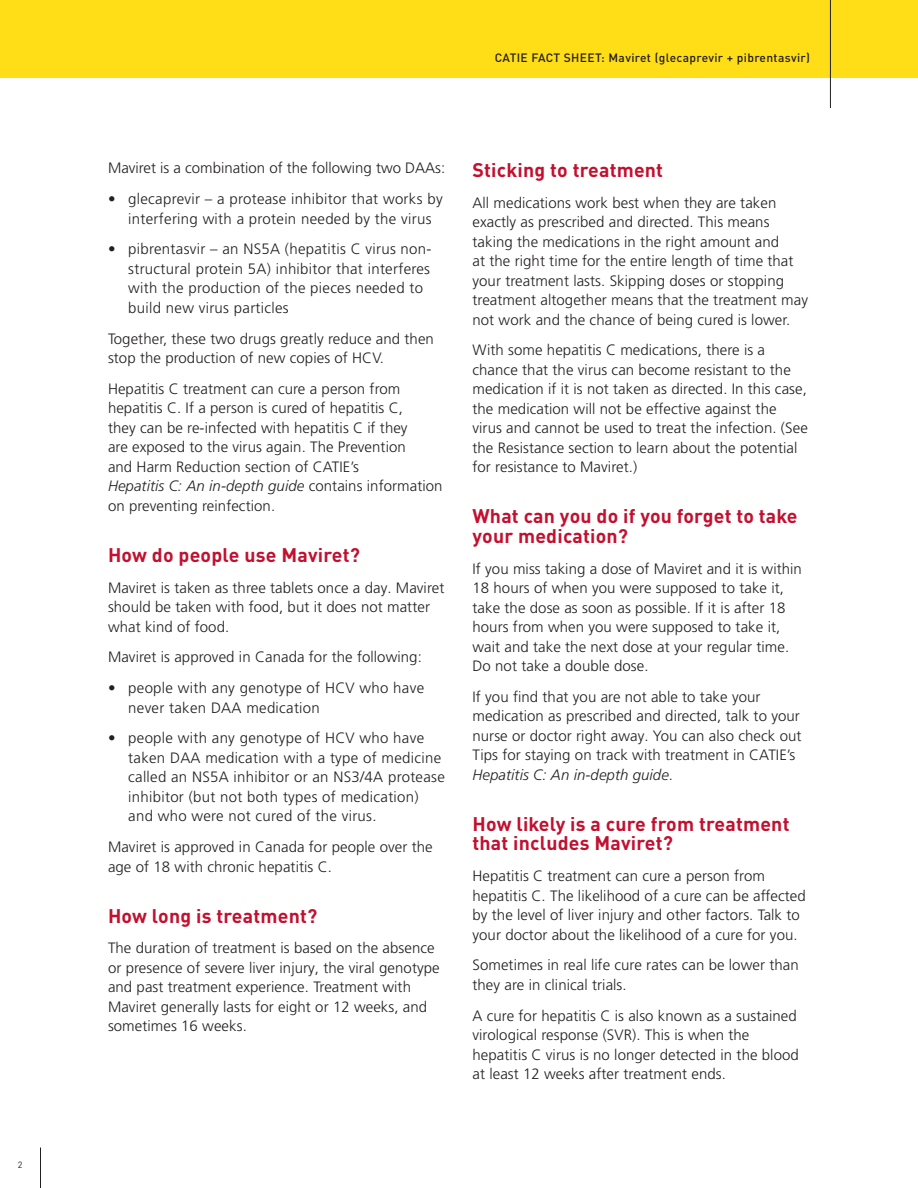
<style>
.page{position:relative;width:918px;height:1188px;background:#fff}
.page>*{position:absolute;margin:0;border:0;box-sizing:border-box;transform-origin:0 0}
.t1{font:700 19.5px/19.5px "DINOT";letter-spacing:.01em;color:#c3102f}
.t2{font:300 15px/19.5px "Frutiger LT Pro";letter-spacing:.005em;color:#231f20}
.t3{font:500 12px "DINOT";letter-spacing:.03em;color:#231f20}
.t4{font:9px "DINOT";color:#231f20}
.s1{font-style:italic}
</style>
<div class="page">
<hr style="left:40px;top:1148px;width:1px;height:40px;background:#231f20">
<div style="left:0;top:0;width:918px;height:78px;background:#ffdd17"></div>
<hr style="left:830px;top:0;width:1px;height:108px;background:#231f20">
<p class="t4" style="left:18px;top:1158px;width:6px">2</p>
<p class="t3" style="left:495px;top:48px;width:317px">CATIE FACT SHEET: Maviret (glecaprevir + pibrentasvir)</p>
<p class="t2" style="left:108px;top:158px;width:339px">Maviret is a combination of the following two DAAs:</p>
<p class="t2" style="left:128px;top:189px;width:316px;text-indent:-20px">• glecaprevir – a protease inhibitor that works by interfering with a protein needed by the virus</p>
<p class="t2" style="left:128px;top:239px;width:305px;text-indent:-20px">• pibrentasvir – an NS5A (hepatitis C virus non&shy;structural protein 5A) inhibitor that interferes with the production of the pieces needed to build new virus particles</p>
<p class="t2" style="left:108px;top:329px;width:327px">Together, these two drugs greatly reduce and then stop the production of new copies of HCV.</p>
<p class="t2" style="left:108px;top:379px;width:336px">Hepatitis C treatment can cure a person from hepatitis C. If a person is cured of hepatitis C,<br>they can be re-infected with hepatitis C if they<br>are exposed to the virus again. The Prevention<br>and Harm Reduction section of CATIE’s<br><span class="s1">Hepatitis C: An in-depth guide</span> contains information on preventing reinfection.</p>
<h1 class="t1" style="left:108px;top:543px;width:254px">How do people use Maviret?</h1>
<p class="t2" style="left:108px;top:578px;width:338px">Maviret is taken as three tablets once a day. Maviret should be taken with food, but it does not matter what kind of food.</p>
<p class="t2" style="left:108px;top:647px;width:315px">Maviret is approved in Canada for the following:</p>
<p class="t2" style="left:128px;top:678px;width:297px;text-indent:-20px">• people with any genotype of HCV who have never taken DAA medication</p>
<p class="t2" style="left:128px;top:728px;width:318px;text-indent:-20px">• people with any genotype of HCV who have taken DAA medication with a type of medicine called an NS5A inhibitor or an NS3/4A protease inhibitor (but not both types of medication) and who were not cured of the virus.</p>
<p class="t2" style="left:108px;top:837px;width:326px">Maviret is approved in Canada for people over the age of 18 with chronic hepatitis C.</p>
<h1 class="t1" style="left:108px;top:904px;width:211px">How long is treatment?</h1>
<p class="t2" style="left:108px;top:938px;width:333px">The duration of treatment is based on the absence or presence of severe liver injury, the viral genotype and past treatment experience. Treatment with Maviret generally lasts for eight or 12 weeks, and sometimes 16 weeks.</p>
<h1 class="t1" style="left:472px;top:158px;width:192px">Sticking to treatment</h1>
<p class="t2" style="left:472px;top:193px;width:337px">All medications work best when they are taken exactly as prescribed and directed. This means taking the medications in the right amount and<br>at the right time for the entire length of time that your treatment lasts. Skipping doses or stopping treatment altogether means that the treatment may not work and the chance of being cured is lower.</p>
<p class="t2" style="left:472px;top:341px;width:337px">With some hepatitis C medications, there is a chance that the virus can become resistant to the medication if it is not taken as directed. In this case, the medication will not be effective against the virus and cannot be used to treat the infection. (See the Resistance section to learn about the potential for resistance to Maviret.)</p>
<h1 class="t1" style="left:472px;top:505px;width:327px">What can you do if you forget to take your medication?</h1>
<p class="t2" style="left:472px;top:559px;width:331px">If you miss taking a dose of Maviret and it is within 18 hours of when you were supposed to take it, take the dose as soon as possible. If it is after 18 hours from when you were supposed to take it, wait and take the next dose at your regular time.<br>Do not take a double dose.</p>
<p class="t2" style="left:472px;top:687px;width:331px">If you find that you are not able to take your medication as prescribed and directed, talk to your nurse or doctor right away. You can also check out Tips for staying on track with treatment in CATIE’s <span class="s1">Hepatitis C: An in-depth guide</span>.</p>
<h1 class="t1" style="left:472px;top:812px;width:319px">How likely is a cure from treatment that includes Maviret?</h1>
<p class="t2" style="left:472px;top:866px;width:335px">Hepatitis C treatment can cure a person from hepatitis C. The likelihood of a cure can be affected by the level of liver injury and other factors. Talk to your doctor about the likelihood of a cure for you.</p>
<p class="t2" style="left:472px;top:956px;width:328px">Sometimes in real life cure rates can be lower than they are in clinical trials.</p>
<p class="t2" style="left:472px;top:1006px;width:328px">A cure for hepatitis C is also known as a sustained virological response (SVR). This is when the hepatitis C virus is no longer detected in the blood at least 12 weeks after treatment ends.</p>
</div>
